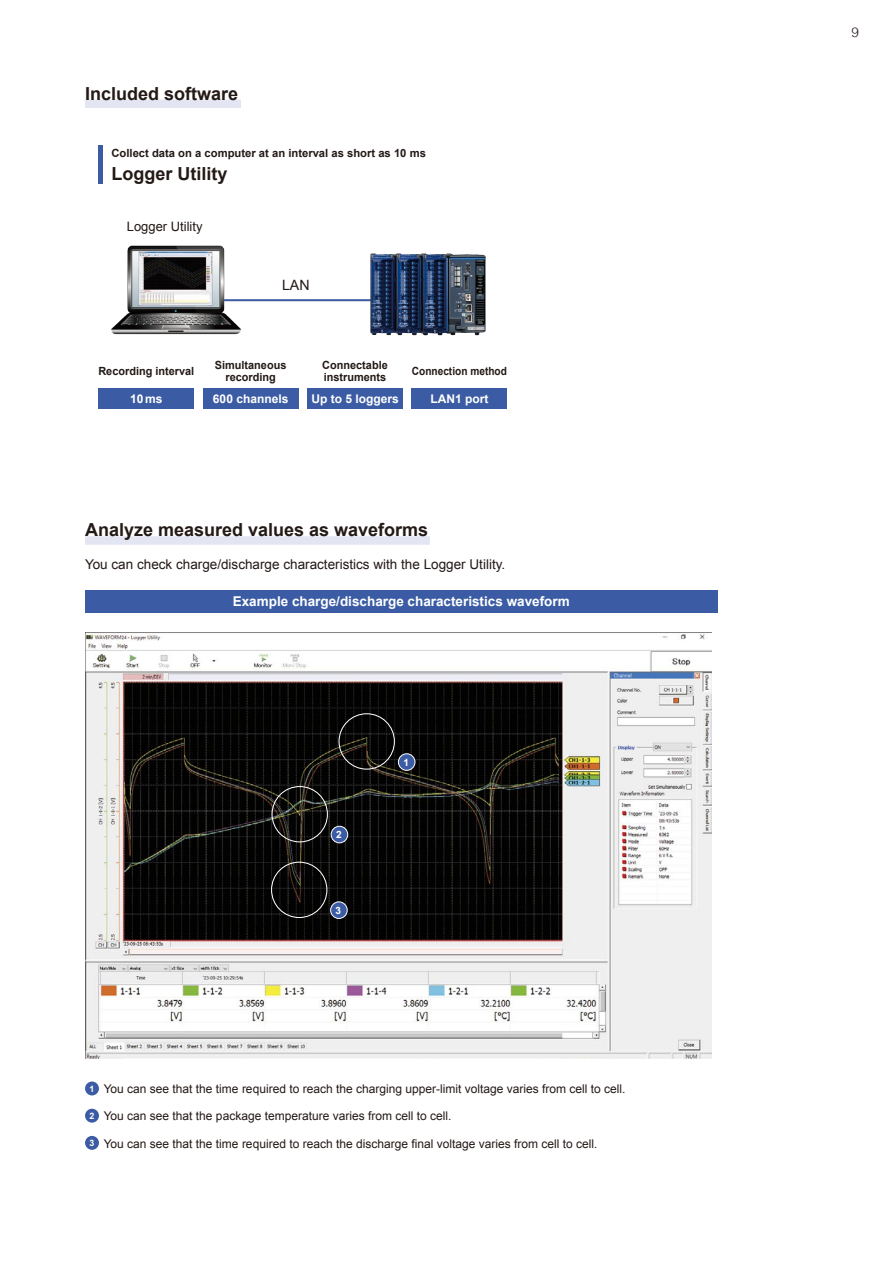
<style>
.page{position:relative;width:893px;height:1263px;background:#fff}
.page>*{position:absolute;margin:0;border:0;box-sizing:border-box;transform-origin:0 0}
.t1{font:700 18px "Arial";color:#231916}
.t2{font:14.25px "Arial";color:#231916}
.t3{font:13.5px "Arial";color:#231916}
.t4{font:700 13.5px "Arial";color:#fff}
.t5{font:300 13.5px "Helvetica";color:#231916}
.t6{font:13.05px "Arial";color:#231916}
.t7{font:12px "Arial";color:#231916}
.t8{font:700 12px "Arial";color:#fff}
.t9{font:700 11.25px/12px "Arial";color:#231916;text-align:center}
.t10{font:700 11.25px "Arial";color:#231916;scale:.9 1}
.t11{font:700 10.05px "Arial";color:#fff}
.t12{font:700 8.85px "Arial";color:#fff}
</style>
<div class="page">
<img style="left:85px;top:632px;width:626px;height:426px">
<div style="left:98px;top:388px;width:96px;height:21px;background:#3b5ca4"></div>
<div style="left:203px;top:388px;width:96px;height:21px;background:#3b5ca4"></div>
<div style="left:307px;top:388px;width:96px;height:21px;background:#3b5ca4"></div>
<div style="left:411px;top:388px;width:96px;height:21px;background:#3b5ca4"></div>
<hr style="left:215px;top:299px;width:168px;height:2px;background:#3b5ca4">
<img style="left:111px;top:245px;width:131px;height:90px">
<img style="left:370px;top:253px;width:116px;height:82px">
<div style="left:98px;top:145px;width:5px;height:39px;background:#3b5ca4"></div>
<div style="left:85px;top:100px;width:156px;height:8px;background:#e4e5f3"></div>
<div style="left:85px;top:536px;width:345px;height:9px;background:#e4e5f3"></div>
<div style="left:85px;top:590px;width:632px;height:22px;background:#3b5ca4"></div>
<div style="left:272px;top:786px;width:56px;height:56px;border:1px solid #fff;border-radius:50%"></div>
<div style="left:339px;top:713px;width:56px;height:57px;border:1px solid #fff;border-radius:50%"></div>
<div style="left:271px;top:862px;width:56px;height:56px;border:1px solid #fff;border-radius:50%"></div>
<div style="left:85px;top:1081px;width:14px;height:14px;background:#3b5ca4;border-radius:50%"></div>
<div style="left:85px;top:1109px;width:14px;height:14px;background:#3b5ca4;border-radius:50%"></div>
<div style="left:85px;top:1136px;width:14px;height:14px;background:#3b5ca4;border-radius:50%"></div>
<div style="left:398px;top:754px;width:17px;height:16px;background:#3b5ca4;border-radius:50%"></div>
<div style="left:398px;top:753px;width:17px;height:18px;border:1px solid #fff;border-radius:50%"></div>
<div style="left:331px;top:826px;width:17px;height:17px;background:#3b5ca4;border-radius:50%"></div>
<div style="left:331px;top:826px;width:17px;height:17px;border:1px solid #fff;border-radius:50%"></div>
<div style="left:331px;top:902px;width:16px;height:16px;background:#3b5ca4;border-radius:50%"></div>
<div style="left:330px;top:901px;width:18px;height:18px;border:1px solid #fff;border-radius:50%"></div>
<h1 class="t1" style="left:85px;top:82px;width:155px">Included software</h1>
<p class="t9" style="left:111px;top:147px;width:316px">Collect data on a computer at an interval as short as 10 ms</p>
<h1 class="t1" style="left:111px;top:162px;width:118px">Logger Utility</h1>
<p class="t6" style="left:127px;top:218px;width:77px">Logger Utility</p>
<p class="t2" style="left:282px;top:276px;width:29px">LAN</p>
<p class="t9" style="left:98px;top:366px;width:97px">Recording interval</p>
<p class="t9" style="left:215px;top:360px;width:73px">Simultaneous recording</p>
<p class="t9" style="left:322px;top:360px;width:67px;text-align:left">Connectable instruments</p>
<p class="t10" style="left:412px;top:364px;width:107px">Connection method</p>
<p class="t8" style="left:130px;top:391px;width:34px">10ms</p>
<p class="t8" style="left:213px;top:391px;width:77px">600 channels</p>
<p class="t8" style="left:311px;top:391px;width:89px">Up to 5 loggers</p>
<p class="t8" style="left:430px;top:391px;width:59px">LAN1 port</p>
<h1 class="t1" style="left:85px;top:518px;width:345px">Analyze measured values as waveforms</h1>
<p class="t3" style="left:85px;top:555px;width:422px">You can check charge/discharge characteristics with the Logger Utility.</p>
<p class="t4" style="left:233px;top:592px;width:338px">Example charge/discharge characteristics waveform</p>
<p class="t11" style="left:336px;top:828px;width:7px">2</p>
<p class="t11" style="left:336px;top:903px;width:7px">3</p>
<p class="t11" style="left:403px;top:755px;width:7px">1</p>
<p class="t12" style="left:90px;top:1083px;width:6px">1</p>
<p class="t12" style="left:90px;top:1110px;width:6px">2</p>
<p class="t12" style="left:90px;top:1137px;width:6px">3</p>
<p class="t7" style="left:104px;top:1081px;width:523px">You can see that the time required to reach the charging upper-limit voltage varies from cell to cell.</p>
<p class="t7" style="left:104px;top:1108px;width:349px">You can see that the package temperature varies from cell to cell.</p>
<p class="t7" style="left:104px;top:1135px;width:495px">You can see that the time required to reach the discharge final voltage varies from cell to cell.</p>
<p class="t5" style="left:851px;top:21px;width:9px">9</p>
</div>
